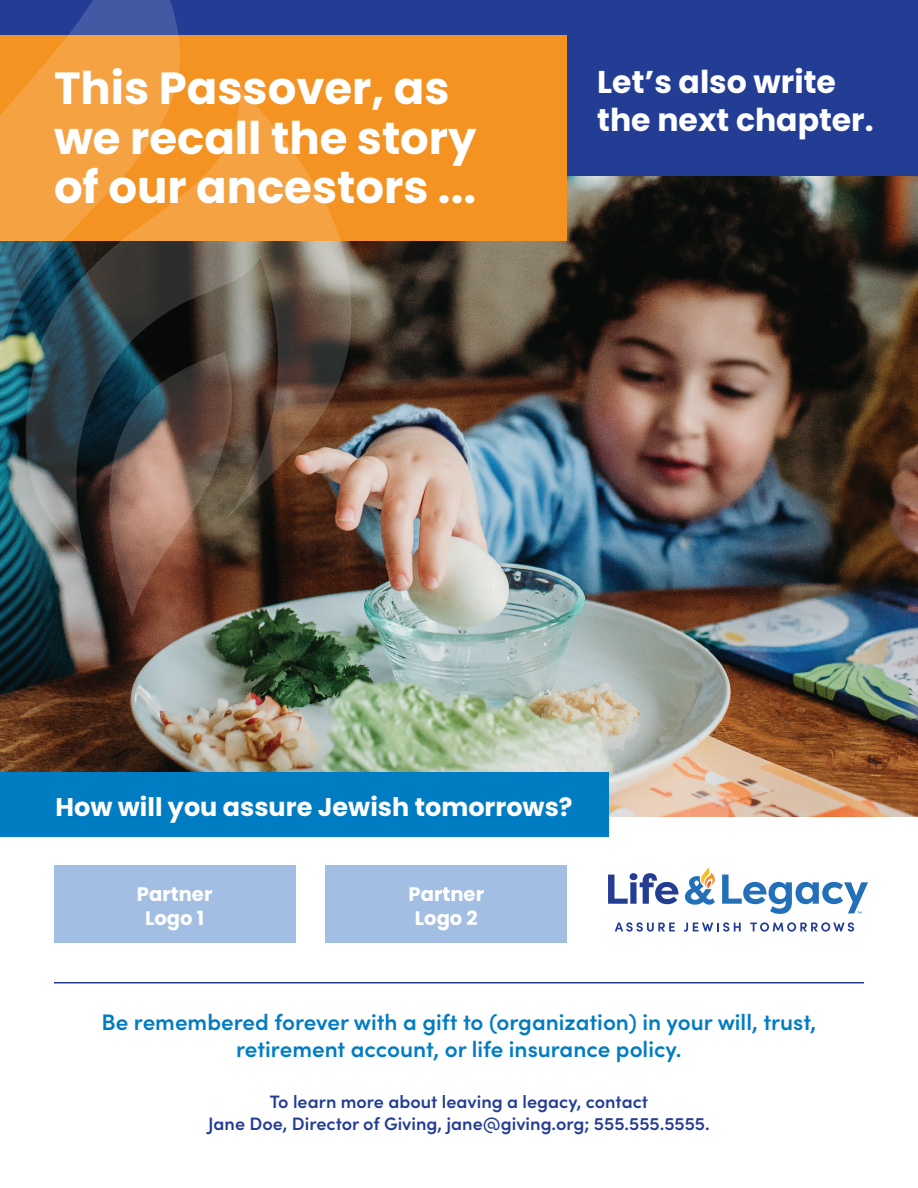
<style>
.page{position:relative;width:918px;height:1188px;background:#fff}
.page>*{position:absolute;margin:0;border:0;box-sizing:border-box;transform-origin:0 0}
.t1{font:700 45px/49.5px "Poppins";color:#fff}
.t2{font:700 31.5px/37.8px "Poppins";color:#fff}
.t3{font:700 25.5px "Poppins";color:#fff}
.t4{font:600 22.5px/27px "Sofia Pro";color:#007cc2;text-align:center}
.t5{font:700 19.65px/23.5px "Poppins";color:#fff;text-align:center}
.t6{font:600 18px/21.6px "Sofia Pro";color:#233d95;text-align:center}
</style>
<div class="page">
<div style="left:326px;top:865px;width:241px;height:78px;background:#a2bee3"></div>
<div style="left:54px;top:865px;width:241px;height:78px;background:#a2bee3"></div>
<hr style="left:54px;top:982px;width:810px;height:1px;background:#233d95">
<svg style="left:685px;top:867px;width:30px;height:38px"></svg>
<svg style="left:608px;top:873px;width:71px;height:31px"></svg>
<svg style="left:615px;top:922px;width:60px;height:10px"></svg>
<svg style="left:684px;top:922px;width:57px;height:10px"></svg>
<svg style="left:750px;top:922px;width:104px;height:10px"></svg>
<svg style="left:722px;top:875px;width:146px;height:39px"></svg>
<img style="left:0;top:176px;width:918px;height:640px">
<div style="left:0;top:0;width:918px;height:176px;background:#233d95"></div>
<div style="left:0;top:35px;width:567px;height:206px;background:#f49222"></div>
<div style="left:0;top:772px;width:608px;height:65px;background:#007cc2"></div>
<svg style="left:77px;top:560px;width:164px;height:57px;background:#643d30"></svg>
<img style="left:8px;top:85px;width:344px;height:475px">
<svg style="left:0;top:0;width:184px;height:472px"></svg>
<p class="t1" style="left:54px;top:64px;width:424px">This Passover, as we recall the story of our ancestors ...</p>
<p class="t2" style="left:597px;top:63px;width:278px">Let’s also write the next chapter.</p>
<p class="t3" style="left:56px;top:792px;width:519px">How will you assure Jewish tomorrows?</p>
<p class="t5" style="left:137px;top:883px;width:77px">Partner<br>Logo 1</p>
<p class="t5" style="left:409px;top:883px;width:77px">Partner<br>Logo 2</p>
<p class="t4" style="left:102px;top:1007px;width:716px">Be remembered forever with a gift to (organization) in your will, trust, retirement account, or life insurance policy.</p>
<p class="t6" style="left:208px;top:1090px;width:503px">To learn more about leaving a legacy, contact<br>Jane Doe, Director of Giving, jane@giving.org; 555.555.5555.</p>
</div>
